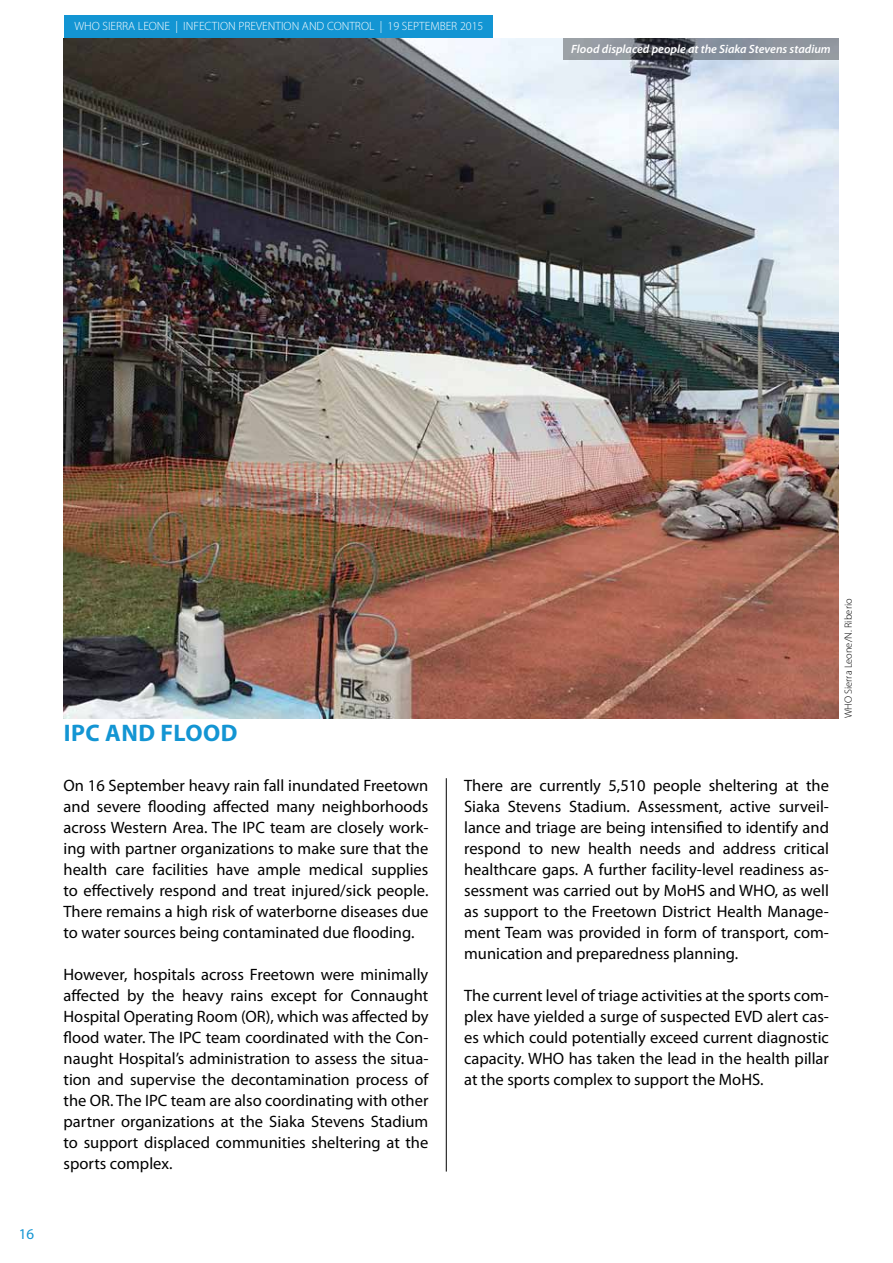
<style>
.page{position:relative;width:893px;height:1263px;background:#fff}
.page>*{position:absolute;margin:0;border:0;box-sizing:border-box;transform-origin:0 0}
.t1{font:700 24px "Myriad Pro";letter-spacing:.02em;color:#1395d3}
.t2{font:16.5px/21px "Myriad Pro";color:#000;text-align:justify}
.t3{font:15px "Myriad Pro";color:#1395d3}
.t4{font:300 12px "Myriad Pro";color:#fff}
.t5{font:italic 600 12px "Myriad Pro";color:#fff}
.t6{font:300 10.5px "Myriad Pro";color:#000}
</style>
<div class="page">
<div style="left:64px;top:15px;width:428px;height:23px;background:#1395d3"></div>
<hr style="left:446px;top:778px;width:1px;height:393px;background:#000">
<img style="left:64px;top:38px;width:775px;height:680px">
<svg style="left:563px;top:38px;width:276px;height:22px;background:#7c828b"></svg>
<p class="t4" style="left:74px;top:19px;width:410px">WHO SIERRA LEONE | INFECTION PREVENTION AND CONTROL | 19 SEPTEMBER 2015</p>
<p class="t5" style="left:571px;top:41px;width:261px">Flood displaced people at the Siaka Stevens stadium</p>
<p class="t3" style="left:19px;top:1225px;width:17px">16</p>
<h1 class="t1" style="left:64px;top:717px;width:126px">IPC AND FLOO</h1>
<h1 class="t1" style="left:221px;top:717px;width:18px">D</h1>
<p class="t2" style="left:64px;top:774px;width:366px">On 16 September heavy rain fall inundated Freetown and severe flooding affected many neighborhoods across Western Area. The IPC team are closely work&shy;ing with partner organizations to make sure that the health care facilities have ample medical supplies to effectively respond and treat injured/sick people.<br>There remains a high risk of waterborne diseases due to water sources being contaminated due flooding.</p>
<p class="t2" style="left:64px;top:963px;width:366px">However, hospitals across Freetown were minimally affected by the heavy rains except for Connaught Hospital Operating Room (OR), which was affected by flood water. The IPC team coordinated with the Con&shy;naught Hospital’s administration to assess the situa&shy;tion and supervise the decontamination process of the OR. The IPC team are also coordinating with other partner organizations at the Siaka Stevens Stadium to support displaced communities sheltering at the sports complex.</p>
<p class="t6" style="left:842px;top:718px;width:121px;rotate:-90deg">WHO Sierra Leone/N. Riberio</p>
<p class="t2" style="left:464px;top:774px;width:366px">There are currently 5,510 people sheltering at the Siaka Stevens Stadium. Assessment, active surveil&shy;lance and triage are being intensified to identify and respond to new health needs and address critical healthcare gaps. A further facility-level readiness as&shy;sessment was carried out by MoHS and WHO, as well as support to the Freetown District Health Manage&shy;ment Team was provided in form of transport, com&shy;munication and preparedness planning.</p>
<p class="t2" style="left:464px;top:984px;width:366px">The current level of triage activities at the sports com&shy;plex have yielded a surge of suspected EVD alert cas&shy;es which could potentially exceed current diagnostic capacity. WHO has taken the lead in the health pillar at the sports complex to support the MoHS.</p>
</div>
